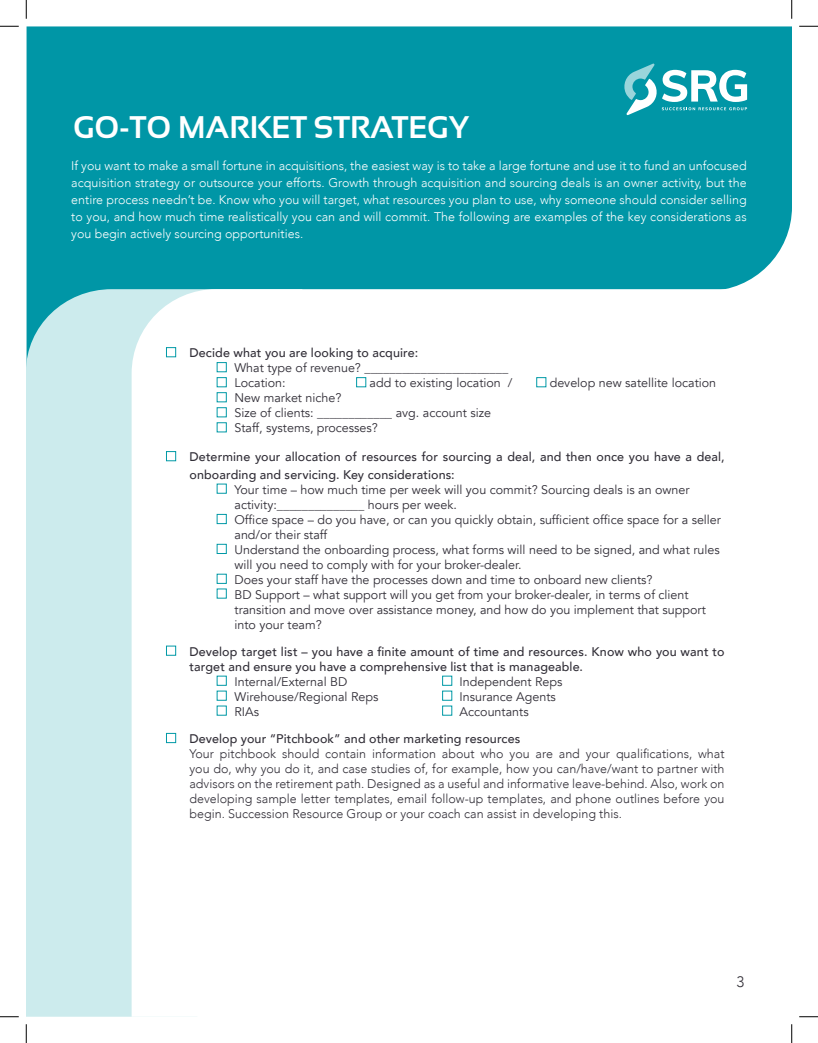
<style>
.page{position:relative;width:818px;height:1043px;background:#fff}
.page>*{position:absolute;margin:0;border:0;box-sizing:border-box;transform-origin:0 0}
.t1{font:700 31.25px "Sansation";color:#fff}
.t2{font:300 15.12px "Avenir";color:#333038}
.t3{font:12.5px/15px "Avenir";color:#312e37}
.t4{font:300 12.5px/16.9px "Avenir";color:#fff;text-align:justify}
.t5{font:300 12.5px/15px "Avenir";color:#312e37;text-align:justify}
.t6{font:500 12.5px/17.5px "Avenir";letter-spacing:.01em;color:#312e37}
</style>
<div class="page">
<div style="left:27px;top:26px;width:764px;height:263px;background:#0096a6"></div>
<div style="left:26px;top:289px;width:106px;height:727px;background:#ccebed"></div>
<svg style="left:132px;top:289px;width:593px;height:455px"></svg>
<svg style="left:623px;top:64px;width:124px;height:51px"></svg>
<div style="left:166px;top:347px;width:10px;height:10px;border:1px solid #0099a6"></div>
<div style="left:217px;top:362px;width:9px;height:10px;border:1px solid #0099a6"></div>
<div style="left:217px;top:377px;width:9px;height:10px;border:1px solid #0099a6"></div>
<div style="left:356px;top:377px;width:10px;height:10px;border:1px solid #0099a6"></div>
<div style="left:536px;top:377px;width:10px;height:10px;border:1px solid #0099a6"></div>
<div style="left:217px;top:392px;width:9px;height:10px;border:1px solid #0099a6"></div>
<div style="left:217px;top:407px;width:9px;height:10px;border:1px solid #0099a6"></div>
<div style="left:166px;top:451px;width:10px;height:10px;border:1px solid #0099a6"></div>
<div style="left:217px;top:514px;width:9px;height:10px;border:1px solid #0099a6"></div>
<div style="left:217px;top:544px;width:9px;height:10px;border:1px solid #0099a6"></div>
<div style="left:166px;top:733px;width:10px;height:10px;border:1px solid #0099a6"></div>
<div style="left:166px;top:645px;width:10px;height:10px;border:1px solid #0099a6"></div>
<div style="left:442px;top:676px;width:10px;height:9px;border:1px solid #0099a6"></div>
<div style="left:442px;top:690px;width:10px;height:10px;border:1px solid #0099a6"></div>
<div style="left:442px;top:705px;width:10px;height:10px;border:1px solid #0099a6"></div>
<svg style="left:0;top:25px;width:19px;height:2px"></svg>
<svg style="left:799px;top:25px;width:19px;height:2px"></svg>
<svg style="left:0;top:1016px;width:19px;height:1px"></svg>
<svg style="left:799px;top:1016px;width:19px;height:1px"></svg>
<svg style="left:25px;top:0;width:2px;height:19px"></svg>
<svg style="left:25px;top:1024px;width:2px;height:18px"></svg>
<svg style="left:791px;top:0;width:1px;height:19px"></svg>
<svg style="left:791px;top:1024px;width:1px;height:18px"></svg>
<p class="t1" style="left:73px;top:110px;width:396px">GO-TO MARKET STRATEGY</p>
<p class="t4" style="left:71px;top:158px;width:677px">If you want to make a small fortune in acquisitions, the easiest way is to take a large fortune and use it to fund an unfocused acquisition strategy or outsource your efforts. Growth through acquisition and sourcing deals is an owner activity, but the entire process needn’t be. Know who you will target, what resources you plan to use, why someone should consider selling to you, and how much time realistically you can and will commit. The following are examples of the key considerations as you begin actively sourcing opportunities.</p>
<p class="t6" style="left:189px;top:343px;width:230px">Decide what you are looking to acquire:</p>
<p class="t3" style="left:234px;top:360px;width:275px">What type of revenue? _______________________</p>
<p class="t3" style="left:234px;top:375px;width:53px">Location:</p>
<p class="t3" style="left:369px;top:375px;width:144px">add to existing location /</p>
<p class="t3" style="left:549px;top:375px;width:168px">develop new satellite location</p>
<p class="t3" style="left:234px;top:390px;width:108px">New market niche?</p>
<p class="t3" style="left:234px;top:405px;width:258px">Size of clients: ____________ avg. account size</p>
<p class="t3" style="left:234px;top:420px;width:145px">Staff, systems, processes?</p>
<p class="t6" style="left:189px;top:447px;width:536px">Determine your allocation of resources for sourcing a deal, and then once you have a deal, onboarding and servicing. Key considerations:</p>
<p class="t3" style="left:234px;top:482px;width:456px">Your time – how much time per week will you commit? Sourcing deals is an owner activity:______________ hours per week.</p>
<p class="t3" style="left:234px;top:512px;width:488px">Office space – do you have, or can you quickly obtain, sufficient office space for a seller and/or their staff</p>
<p class="t3" style="left:234px;top:542px;width:486px">Understand the onboarding process, what forms will need to be signed, and what rules</p>
<p class="t3" style="left:234px;top:557px;width:289px">will you need to comply with for your broker-dealer.</p>
<p class="t3" style="left:234px;top:572px;width:419px">Does your staff have the processes down and time to onboard new clients?</p>
<p class="t3" style="left:234px;top:587px;width:473px">BD Support – what support will you get from your broker-dealer, in terms of client transition and move over assistance money, and how do you implement that support</p>
<p class="t3" style="left:234px;top:617px;width:89px">into your team?</p>
<p class="t6" style="left:189px;top:643px;width:536px;line-height:15px">Develop target list – you have a finite amount of time and resources. Know who you want to target and ensure you have a comprehensive list that is manageable.</p>
<p class="t3" style="left:234px;top:674px;width:114px">Internal/External BD</p>
<p class="t3" style="left:459px;top:674px;width:104px">Independent Reps</p>
<p class="t3" style="left:234px;top:689px;width:145px">Wirehouse/Regional Reps</p>
<p class="t3" style="left:459px;top:689px;width:98px">Insurance Agents</p>
<p class="t3" style="left:234px;top:704px;width:26px">RIAs</p>
<p class="t3" style="left:459px;top:704px;width:71px">Accountants</p>
<p class="t6" style="left:189px;top:729px;width:332px">Develop your “Pitchbook” and other marketing resources</p>
<p class="t5" style="left:189px;top:746px;width:536px">Your pitchbook should contain information about who you are and your qualifications, what you do, why you do it, and case studies of, for example, how you can/have/want to partner with advisors on the retirement path. Designed as a useful and informative leave-behind. Also, work on developing sample letter templates, email follow-up templates, and phone outlines before you begin. Succession Resource Group or your coach can assist in developing this.</p>
<p class="t2" style="left:736px;top:972px;width:9px">3</p>
</div>
